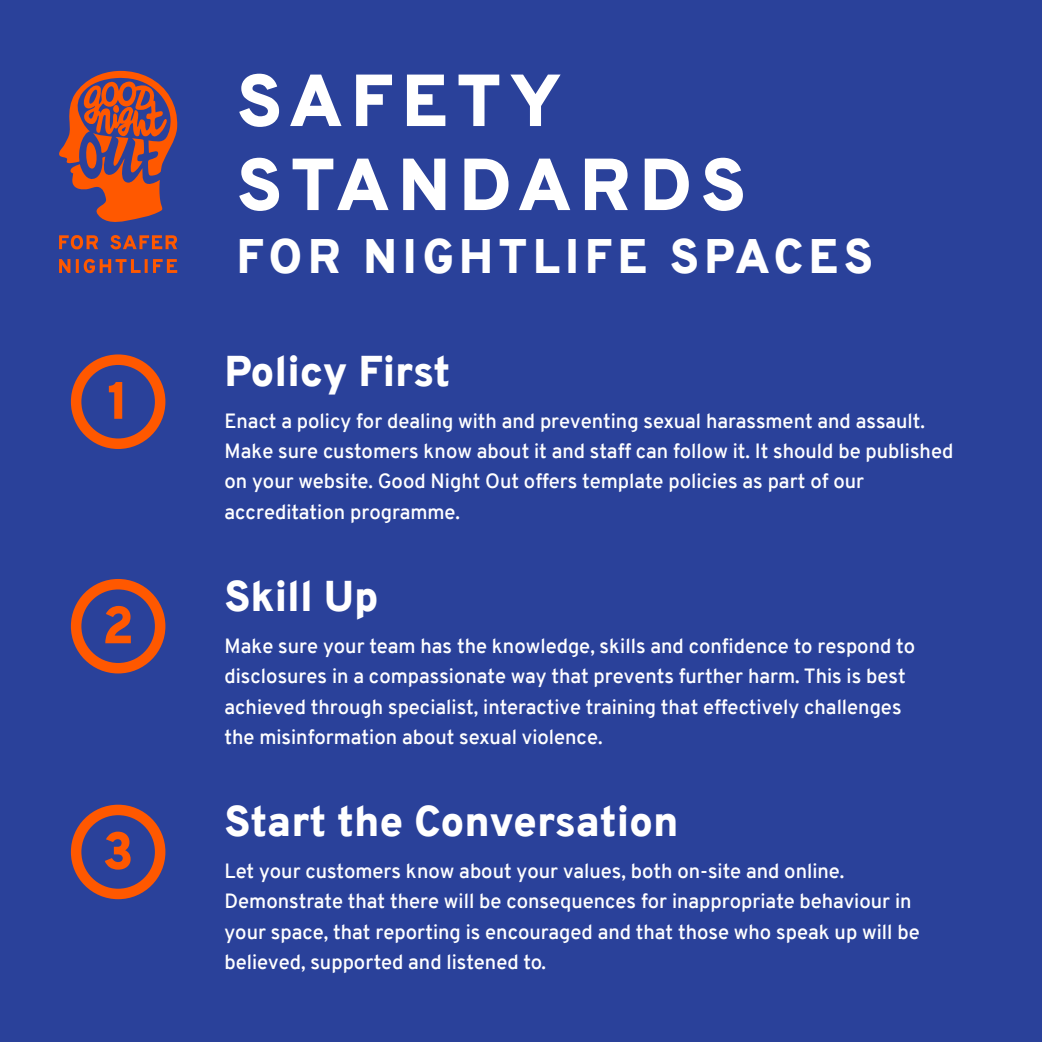
<style>
.page{position:relative;width:1042px;height:1042px;background:#2a419a}
.page>*{position:absolute;margin:0;border:0;box-sizing:border-box;transform-origin:0 0}
.t1{font:900 73.5px/84px "Overpass";letter-spacing:.11em;color:#fff}
.t2{font:900 52.5px "Overpass";color:#ff5800}
.t3{font:900 47.25px "Overpass";letter-spacing:.11em;color:#fff}
.t4{font:900 42px "Overpass";color:#fff}
.t5{font:600 20.12px/30.1px "Overpass";color:#fff}
</style>
<div class="page">
<svg style="left:59px;top:71px;width:119px;height:151px"></svg>
<svg style="left:59px;top:259px;width:118px;height:14px"></svg>
<svg style="left:59px;top:235px;width:118px;height:14px"></svg>
<div style="left:71px;top:354px;width:94px;height:95px;border:10px solid #ff5800;border-radius:50%"></div>
<div style="left:71px;top:579px;width:94px;height:94px;border:10px solid #ff5800;border-radius:50%"></div>
<div style="left:71px;top:804px;width:94px;height:95px;border:10px solid #ff5800;border-radius:50%"></div>
<h2 class="t2" style="left:107px;top:363px;width:23px">1</h2>
<h2 class="t2" style="left:102px;top:587px;width:34px">2</h2>
<h2 class="t2" style="left:102px;top:813px;width:33px">3</h2>
<h1 class="t1" style="left:237px;top:59px;width:511px">SAFETY<br>STANDARDS</h1>
<h3 class="t3" style="left:236px;top:223px;width:638px">FOR NIGHTLIFE SPACES</h3>
<h3 class="t4" style="left:224px;top:341px;width:227px">Policy First</h3>
<p class="t5" style="left:224px;top:406px;width:730px">Enact a policy for dealing with and preventing sexual harassment and assault.<br>Make sure customers know about it and staff can follow it. It should be published on your website. Good Night Out offers template policies as part of our accreditation programme.</p>
<h3 class="t4" style="left:224px;top:566px;width:156px">Skill Up</h3>
<p class="t5" style="left:224px;top:631px;width:692px">Make sure your team has the knowledge, skills and confidence to respond to disclosures in a compassionate way that prevents further harm. This is best achieved through specialist, interactive training that effectively challenges the misinformation about sexual violence.</p>
<h3 class="t4" style="left:224px;top:791px;width:456px">Start the Conversation</h3>
<p class="t5" style="left:224px;top:856px;width:697px">Let your customers know about your values, both on-site and online.<br>Demonstrate that there will be consequences for inappropriate behaviour in your space, that reporting is encouraged and that those who speak up will be believed, supported and listened to.</p>
</div>
